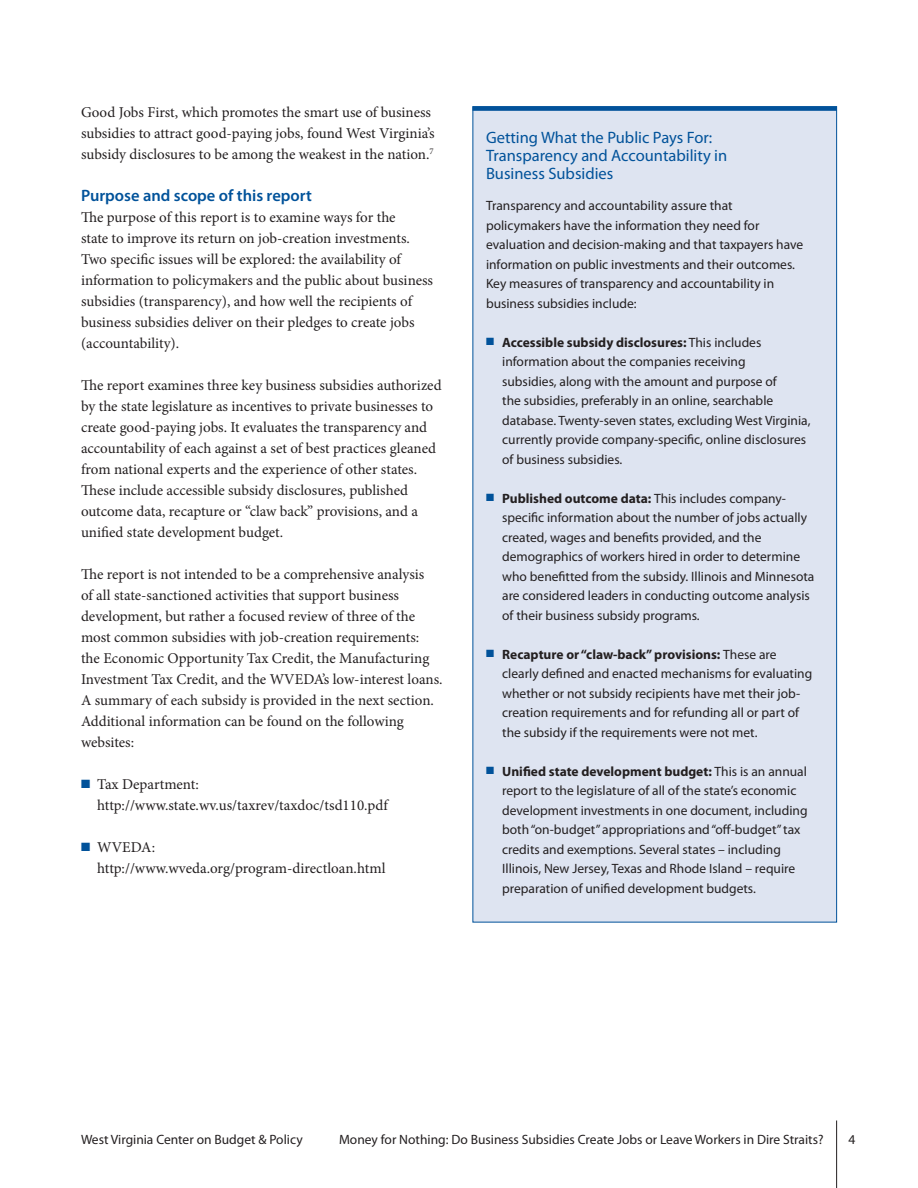
<style>
.page{position:relative;width:918px;height:1188px;background:#fff}
.page>*{position:absolute;margin:0;border:0;box-sizing:border-box;transform-origin:0 0}
.Chart_Table_Headline{font:16.5px/18px "Myriad Pro";color:#01529a}
.Subheads{font:600 16.5px "Myriad Pro";color:#01529a}
.COPY{font:15px/21px "Minion Pro";color:#231f20}
.Bulletts{font:15px/21px "Minion Pro";color:#231f20}
.Bulletts-2{font:13.5px/19.5px "Myriad Pro";color:#231f20}
.s1{color:#01529a}
.s2{font-weight:700}
</style>
<div class="page">
<hr style="left:836px;top:1120px;width:1px;height:68px;background:#231f20">
<div style="left:472px;top:111px;width:365px;height:812px;background:#dee4f1"></div>
<div style="left:472px;top:106px;width:365px;height:5px;background:#01529a"></div>
<p class="COPY" style="left:81px;top:102px;width:355px">Good Jobs First, which promotes the smart use of business subsidies to attract good-paying jobs, found West Virginia’s subsidy disclosures to be among the weakest in the nation.<sup>7</sup></p>
<p class="Subheads" style="left:81px;top:185px;width:232px">Purpose and scope of this report</p>
<p class="COPY" style="left:81px;top:207px;width:354px">The purpose of this report is to examine ways for the<br>state to improve its return on job-creation investments.<br>Two specific issues will be explored: the availability of information to policymakers and the public about business subsidies (transparency), and how well the recipients of business subsidies deliver on their pledges to create jobs (accountability).</p>
<p class="COPY" style="left:81px;top:375px;width:362px">The report examines three key business subsidies authorized by the state legislature as incentives to private businesses to create good-paying jobs. It evaluates the transparency and accountability of each against a set of best practices gleaned from national experts and the experience of other states.<br>These include accessible subsidy disclosures, published outcome data, recapture or “claw back” provisions, and a unified state development budget.</p>
<p class="COPY" style="left:81px;top:564px;width:363px">The report is not intended to be a comprehensive analysis<br>of all state-sanctioned activities that support business development, but rather a focused review of three of the most common subsidies with job-creation requirements:<br>the Economic Opportunity Tax Credit, the Manufacturing Investment Tax Credit, and the WVEDA’s low-interest loans.<br>A summary of each subsidy is provided in the next section.<br>Additional information can be found on the following websites:</p>
<p class="Bulletts" style="left:97px;top:774px;width:292px;text-indent:-16px"><span class="s1">■</span> Tax Department: http://www.state.wv.us/taxrev/taxdoc/tsd110.pdf</p>
<p class="Bulletts" style="left:97px;top:837px;width:290px;text-indent:-16px"><span class="s1">■</span> WVEDA: http://www.wveda.org/program-directloan.html</p>
<p class="Chart_Table_Headline" style="left:486px;top:128px;width:228px">Getting What the Public Pays For:</p>
<p class="Chart_Table_Headline" style="left:486px;top:146px;width:243px">Transparency and Accountability in<br>Business Subsidies</p>
<p class="Bulletts-2" style="left:486px;top:196px;width:319px">Transparency and accountability assure that policymakers have the information they need for evaluation and decision-making and that taxpayers have information on public investments and their outcomes.<br>Key measures of transparency and accountability in business subsidies include:</p>
<p class="Bulletts-2" style="left:502px;top:332px;width:310px;text-indent:-16px"><sup>■</sup> <span class="s2">Accessible subsidy disclosures:</span> This includes information about the companies receiving<br>subsidies, along with the amount and purpose of<br>the subsidies, preferably in an online, searchable database. Twenty-seven states, excluding West Virginia, currently provide company-specific, online disclosures of business subsidies.</p>
<p class="Bulletts-2" style="left:502px;top:488px;width:314px;text-indent:-16px"><sup>■</sup> <span class="s2">Published outcome data:</span> This includes company&shy;specific information about the number of jobs actually created, wages and benefits provided, and the demographics of workers hired in order to determine who benefitted from the subsidy. Illinois and Minnesota are considered leaders in conducting outcome analysis of their business subsidy programs.</p>
<p class="Bulletts-2" style="left:502px;top:644px;width:312px;text-indent:-16px"><sup>■</sup> <span class="s2">Recapture or “claw-back” provisions:</span> These are clearly defined and enacted mechanisms for evaluating whether or not subsidy recipients have met their job&shy;creation requirements and for refunding all or part of the subsidy if the requirements were not met.</p>
<p class="Bulletts-2" style="left:502px;top:761px;width:307px;text-indent:-16px"><sup>■</sup> <span class="s2">Unified state development budget:</span> This is an annual report to the legislature of all of the state’s economic development investments in one document, including both “on-budget” appropriations and “off-budget” tax credits and exemptions. Several states – including Illinois, New Jersey, Texas and Rhode Island – require preparation of unified development budgets.</p>
<p class="Bulletts-2" style="left:81px;top:1130px;width:223px">West Virginia Center on Budget &amp; Policy</p>
<p class="Bulletts-2" style="left:339px;top:1130px;width:486px">Money for Nothing: Do Business Subsidies Create Jobs or Leave Workers in Dire Straits?</p>
<p class="Bulletts-2" style="left:849px;top:1130px;width:8px">4</p>
</div>
